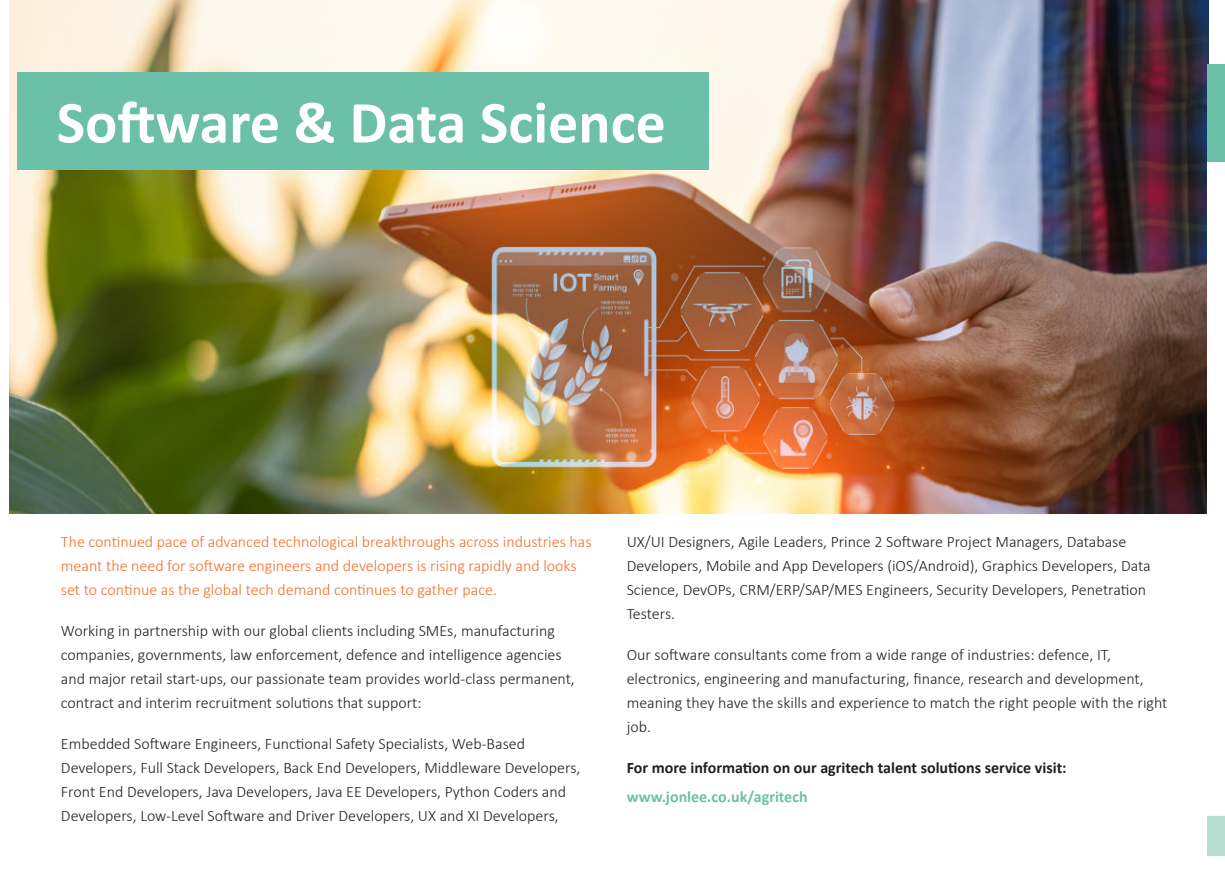
<style>
.page{position:relative;width:1225px;height:874px;background:#fff}
.page>*{position:absolute;margin:0;border:0;box-sizing:border-box;transform-origin:0 0}
.t1{font:700 60px "Calibri";color:#fff}
.t2{font:300 16px/24px "Calibri";color:#231f20}
.t3{font:300 16px/24px "Calibri";color:#f36f2a}
.t4{font:700 16px "Calibri";color:#231f20}
.t5{font:700 16px "Calibri";color:#6dc0a8}
</style>
<div class="page">
<img style="left:9px;top:0;width:1199px;height:513px">
<div style="left:17px;top:72px;width:692px;height:98px;background:#6dc0a8"></div>
<div style="left:1208px;top:64px;width:17px;height:98px;background:#6dc0a8"></div>
<h1 class="t1" style="left:57px;top:80px;width:610px">Software &amp; Data Science</h1>
<p class="t3" style="left:61px;top:529px;width:532px">The continued pace of advanced technological breakthroughs across industries has meant the need for software engineers and developers is rising rapidly and looks set to continue as the global tech demand continues to gather pace.</p>
<p class="t2" style="left:61px;top:618px;width:515px">Working in partnership with our global clients including SMEs, manufacturing companies, governments, law enforcement, defence and intelligence agencies and major retail start-ups, our passionate team provides world-class permanent, contract and interim recruitment solutions that support:</p>
<p class="t2" style="left:61px;top:731px;width:521px">Embedded Software Engineers, Functional Safety Specialists, Web-Based Developers, Full Stack Developers, Back End Developers, Middleware Developers, Front End Developers, Java Developers, Java EE Developers, Python Coders and Developers, Low-Level Software and Driver Developers, UX and XI Developers,</p>
<p class="t2" style="left:626px;top:529px;width:525px">UX/UI Designers, Agile Leaders, Prince 2 Software Project Managers, Database Developers, Mobile and App Developers (iOS/Android), Graphics Developers, Data Science, DevOPs, CRM/ERP/SAP/MES Engineers, Security Developers, Penetration Testers.</p>
<p class="t2" style="left:626px;top:642px;width:542px">Our software consultants come from a wide range of industries: defence, IT, electronics, engineering and manufacturing, finance, research and development, meaning they have the skills and experience to match the right people with the right job.</p>
<p class="t4" style="left:626px;top:755px;width:441px">For more information on our agritech talent solutions service visit:</p>
<p class="t5" style="left:626px;top:784px;width:182px">www.jonlee.co.uk/agritech</p>
</div>
